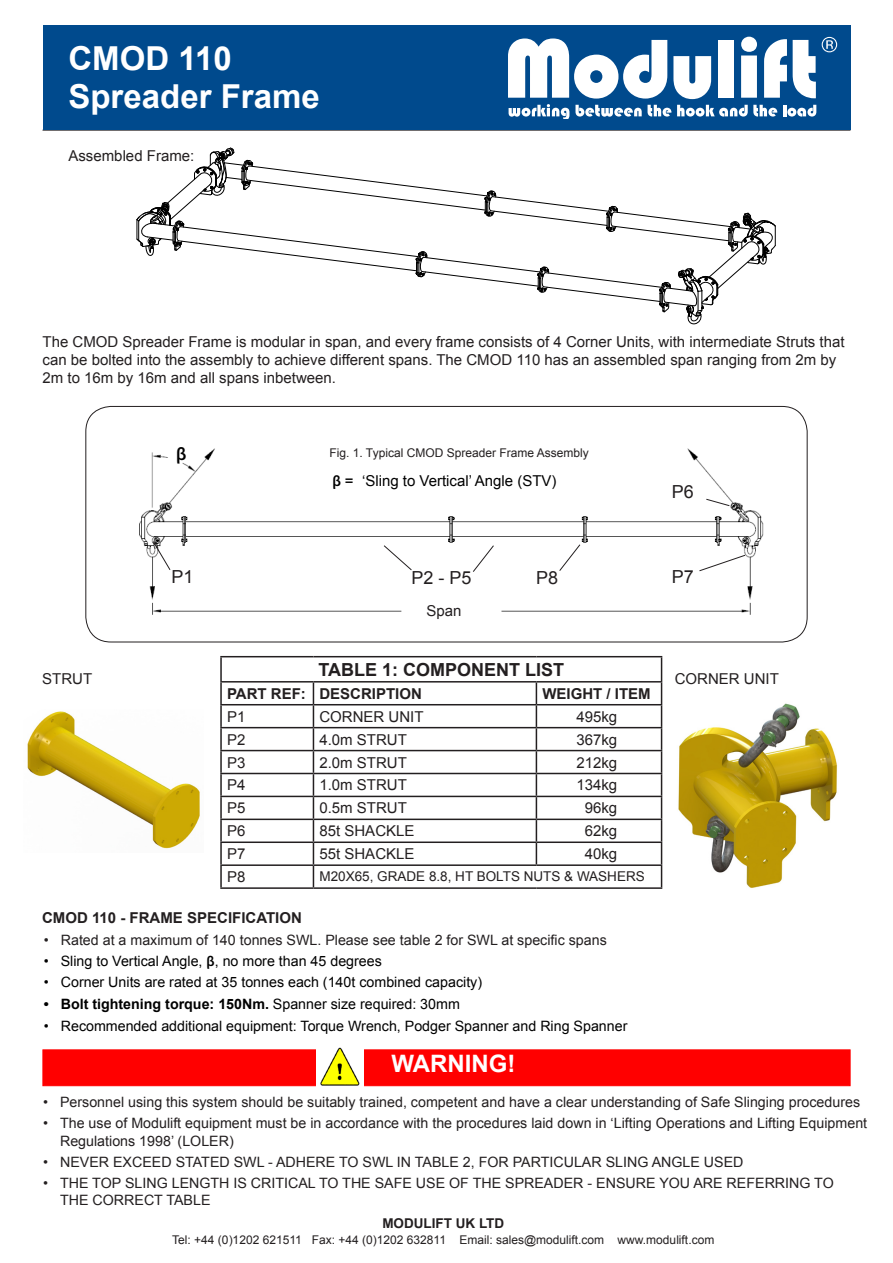
<style>
.page{position:relative;width:893px;height:1263px;background:#fff}
.page>*{position:absolute;margin:0;border:0;box-sizing:border-box;transform-origin:0 0}
.t1{font:700 33px "Arial";color:#fff}
.t2{font:700 24px "Arial";color:#fff}
.t3{font:700 18px "Arial";color:#231f20}
.t4{font:18px "Arial";color:#231f20}
.t5{font:600 18px "Myriad Pro";color:#000}
.t6{font:15px/18px "Arial";color:#231f20}
.t7{font:700 15px "Arial";color:#231f20}
.t8{font:15px "Arial";color:#000}
.t9{font:14.25px/17.1px "Arial";color:#231f20}
.t10{font:14.25px "Arial";color:#000}
.t11{font:700 14.25px "Arial";color:#000}
.t12{font:13.5px "Arial";color:#231f20}
.Default_Text{font:700 13.5px "Arial";color:#231f20}
.Default_Text-2{font:12px "Arial";color:#231f20}
.s1{font-family:"Myriad Pro";font-weight:600}
.s2{font-weight:400}
</style>
<div class="page">
<hr style="left:43px;top:130px;width:807px;height:1px;background:#231f20">
<div style="left:43px;top:26px;width:807px;height:104px;background:#004a8d"></div>
<svg style="left:822px;top:37px;width:15px;height:15px"></svg>
<svg style="left:508px;top:37px;width:308px;height:82px"></svg>
<hr style="left:220px;top:656px;width:93px;height:1px;background:#231f20">
<hr style="left:220px;top:657px;width:2px;height:24px;background:#231f20">
<hr style="left:313px;top:656px;width:223px;height:1px;background:#231f20">
<hr style="left:536px;top:656px;width:126px;height:1px;background:#231f20">
<hr style="left:220px;top:681px;width:93px;height:1px;background:#231f20">
<hr style="left:220px;top:682px;width:2px;height:22px;background:#231f20">
<hr style="left:313px;top:681px;width:223px;height:1px;background:#231f20">
<hr style="left:536px;top:681px;width:126px;height:1px;background:#231f20">
<hr style="left:220px;top:704px;width:93px;height:1px;background:#231f20">
<hr style="left:220px;top:705px;width:2px;height:22px;background:#231f20">
<hr style="left:313px;top:704px;width:223px;height:1px;background:#231f20">
<hr style="left:536px;top:704px;width:126px;height:1px;background:#231f20">
<hr style="left:220px;top:727px;width:93px;height:1px;background:#231f20">
<hr style="left:220px;top:728px;width:2px;height:22px;background:#231f20">
<hr style="left:313px;top:727px;width:223px;height:1px;background:#231f20">
<hr style="left:536px;top:727px;width:126px;height:1px;background:#231f20">
<hr style="left:220px;top:750px;width:93px;height:1px;background:#231f20">
<hr style="left:220px;top:751px;width:2px;height:22px;background:#231f20">
<hr style="left:313px;top:750px;width:223px;height:1px;background:#231f20">
<hr style="left:536px;top:750px;width:126px;height:1px;background:#231f20">
<hr style="left:220px;top:773px;width:93px;height:1px;background:#231f20">
<hr style="left:220px;top:774px;width:2px;height:22px;background:#231f20">
<hr style="left:313px;top:773px;width:223px;height:1px;background:#231f20">
<hr style="left:536px;top:773px;width:126px;height:1px;background:#231f20">
<hr style="left:220px;top:796px;width:93px;height:1px;background:#231f20">
<hr style="left:220px;top:797px;width:2px;height:21px;background:#231f20">
<hr style="left:313px;top:796px;width:223px;height:1px;background:#231f20">
<hr style="left:536px;top:796px;width:126px;height:1px;background:#231f20">
<hr style="left:220px;top:818px;width:93px;height:2px;background:#231f20">
<hr style="left:220px;top:820px;width:2px;height:21px;background:#231f20">
<hr style="left:313px;top:818px;width:223px;height:2px;background:#231f20">
<hr style="left:536px;top:818px;width:126px;height:2px;background:#231f20">
<hr style="left:220px;top:841px;width:93px;height:2px;background:#231f20">
<hr style="left:220px;top:843px;width:2px;height:21px;background:#231f20">
<hr style="left:313px;top:841px;width:223px;height:2px;background:#231f20">
<hr style="left:536px;top:841px;width:126px;height:2px;background:#231f20">
<svg style="left:536px;top:682px;width:1px;height:182px"></svg>
<hr style="left:220px;top:864px;width:93px;height:2px;background:#231f20">
<hr style="left:220px;top:866px;width:2px;height:21px;background:#231f20">
<hr style="left:313px;top:864px;width:223px;height:2px;background:#231f20">
<svg style="left:313px;top:682px;width:1px;height:205px"></svg>
<hr style="left:536px;top:864px;width:126px;height:2px;background:#231f20">
<svg style="left:661px;top:657px;width:1px;height:230px"></svg>
<hr style="left:220px;top:887px;width:93px;height:2px;background:#231f20">
<hr style="left:313px;top:887px;width:223px;height:2px;background:#231f20">
<hr style="left:536px;top:887px;width:126px;height:2px;background:#231f20">
<svg style="left:136px;top:147px;width:640px;height:178px"></svg>
<div style="left:43px;top:1049px;width:807px;height:37px;background:#f00;border:1px solid #f00"></div>
<img style="left:317px;top:1048px;width:47px;height:38px">
<img style="left:678px;top:703px;width:159px;height:185px">
<img style="left:27px;top:711px;width:173px;height:138px">
<img style="left:99px;top:405px;width:695px;height:210px">
<svg style="left:699px;top:555px;width:47px;height:16px"></svg>
<svg style="left:706px;top:499px;width:24px;height:7px"></svg>
<svg style="left:473px;top:545px;width:21px;height:27px"></svg>
<svg style="left:384px;top:545px;width:28px;height:25px"></svg>
<svg style="left:153px;top:541px;width:18px;height:29px"></svg>
<svg style="left:559px;top:544px;width:21px;height:27px"></svg>
<div style="left:85px;top:406px;width:722px;height:236px;border:1px solid #231f20;border-radius:25px"></div>
<p class="t1" style="left:68px;top:37px;width:165px">CMOD 110</p>
<p class="t1" style="left:68px;top:74px;width:253px">Spreader Frame</p>
<p class="t6" style="left:68px;top:147px;width:127px">Assembled Frame:</p>
<p class="t6" style="left:43px;top:333px;width:803px">The CMOD Spreader Frame is modular in span, and every frame consists of 4 Corner Units, with intermediate Struts that can be bolted into the assembly to achieve different spans. The CMOD 110 has an assembled span ranging from 2m by<br>2m to 16m by 16m and all spans inbetween.</p>
<p class="t5" style="left:176px;top:442px;width:12px">β</p>
<p class="Default_Text-2" style="left:329px;top:445px;width:261px">Fig. 1. Typical CMOD Spreader Frame Assembly</p>
<p class="t8" style="left:333px;top:470px;width:226px"><span class="s1">β</span> = ‘Sling to Vertical’ Angle (STV)</p>
<p class="t4" style="left:672px;top:480px;width:24px">P6</p>
<p class="t6" style="left:42px;top:669px;width:51px">STRUT</p>
<p class="t4" style="left:172px;top:565px;width:24px">P1</p>
<p class="t4" style="left:411px;top:566px;width:62px">P2 - P5</p>
<p class="t6" style="left:426px;top:602px;width:37px">Span</p>
<p class="t4" style="left:536px;top:566px;width:24px">P8</p>
<p class="t3" style="left:318px;top:657px;width:247px">TABLE 1: COMPONENT LIST</p>
<p class="t7" style="left:227px;top:683px;width:80px">PART REF:</p>
<p class="t7" style="left:319px;top:683px;width:104px">DESCRIPTION</p>
<p class="t7" style="left:542px;top:683px;width:110px">WEIGHT / ITEM</p>
<p class="t6" style="left:227px;top:707px;width:20px">P1</p>
<p class="t6" style="left:319px;top:707px;width:106px">CORNER UNIT</p>
<p class="t6" style="left:576px;top:707px;width:42px">495kg</p>
<p class="t6" style="left:227px;top:730px;width:20px">P2</p>
<p class="t6" style="left:319px;top:730px;width:89px">4.0m STRUT</p>
<p class="t6" style="left:576px;top:730px;width:42px">367kg</p>
<p class="t6" style="left:227px;top:753px;width:20px">P3</p>
<p class="t6" style="left:319px;top:753px;width:89px">2.0m STRUT</p>
<p class="t6" style="left:576px;top:753px;width:42px">212kg</p>
<p class="t6" style="left:227px;top:776px;width:20px">P4</p>
<p class="t6" style="left:319px;top:776px;width:89px">1.0m STRUT</p>
<p class="t6" style="left:576px;top:776px;width:42px">134kg</p>
<p class="t6" style="left:227px;top:799px;width:20px">P5</p>
<p class="t6" style="left:319px;top:799px;width:89px">0.5m STRUT</p>
<p class="t6" style="left:585px;top:799px;width:34px">96kg</p>
<p class="t6" style="left:227px;top:822px;width:20px">P6</p>
<p class="t6" style="left:319px;top:822px;width:97px">85t SHACKLE</p>
<p class="t6" style="left:585px;top:822px;width:34px">62kg</p>
<p class="t6" style="left:227px;top:845px;width:20px">P7</p>
<p class="t6" style="left:319px;top:845px;width:97px">55t SHACKLE</p>
<p class="t6" style="left:585px;top:845px;width:34px">40kg</p>
<p class="t6" style="left:227px;top:868px;width:20px">P8</p>
<p class="t12" style="left:319px;top:867px;width:327px">M20X65, GRADE 8.8, HT BOLTS NUTS &amp; WASHERS</p>
<p class="t7" style="left:42px;top:908px;width:261px">CMOD 110 - FRAME SPECIFICATION</p>
<p class="t9" style="left:44px;top:931px;width:564px">• Rated at a maximum of 140 tonnes SWL. Please see table 2 for SWL at specific spans</p>
<p class="t10" style="left:44px;top:952px;width:340px">• Sling to Vertical Angle, <span class="s1">β</span>, no more than 45 degrees</p>
<p class="t10" style="left:44px;top:973px;width:440px">• Corner Units are rated at 35 tonnes each (140t combined capacity)</p>
<p class="t11" style="left:44px;top:994px;width:418px">• Bolt tightening torque: 150Nm. <span class="s2">Spanner size required: 30mm</span></p>
<p class="t10" style="left:44px;top:1017px;width:585px">• Recommended additional equipment: Torque Wrench, Podger Spanner and Ring Spanner</p>
<p class="t2" style="left:392px;top:1048px;width:125px">WARNING!</p>
<p class="t4" style="left:672px;top:565px;width:24px">P7</p>
<p class="t6" style="left:675px;top:670px;width:106px">CORNER UNIT</p>
<p class="t9" style="left:43px;top:1094px;width:818px">• Personnel using this system should be suitably trained, competent and have a clear understanding of Safe Slinging procedures</p>
<p class="t9" style="left:60px;top:1115px;width:809px;text-indent:-17px">• The use of Modulift equipment must be in accordance with the procedures laid down in ‘Lifting Operations and Lifting Equipment<br>Regulations 1998’ (LOLER)</p>
<p class="t9" style="left:43px;top:1153px;width:702px">• NEVER EXCEED STATED SWL - ADHERE TO SWL IN TABLE 2, FOR PARTICULAR SLING ANGLE USED</p>
<p class="t9" style="left:60px;top:1175px;width:775px;text-indent:-17px">• THE TOP SLING LENGTH IS CRITICAL TO THE SAFE USE OF THE SPREADER - ENSURE YOU ARE REFERRING TO<br>THE CORRECT TABLE</p>
<p class="Default_Text" style="left:382px;top:1214px;width:123px">MODULIFT UK LTD</p>
<p class="Default_Text-2" style="left:172px;top:1232px;width:543px">Tel: +44 (0)1202 621511 Fax: +44 (0)1202 632811 Email: sales@modulift.com www.modulift.com</p>
</div>
